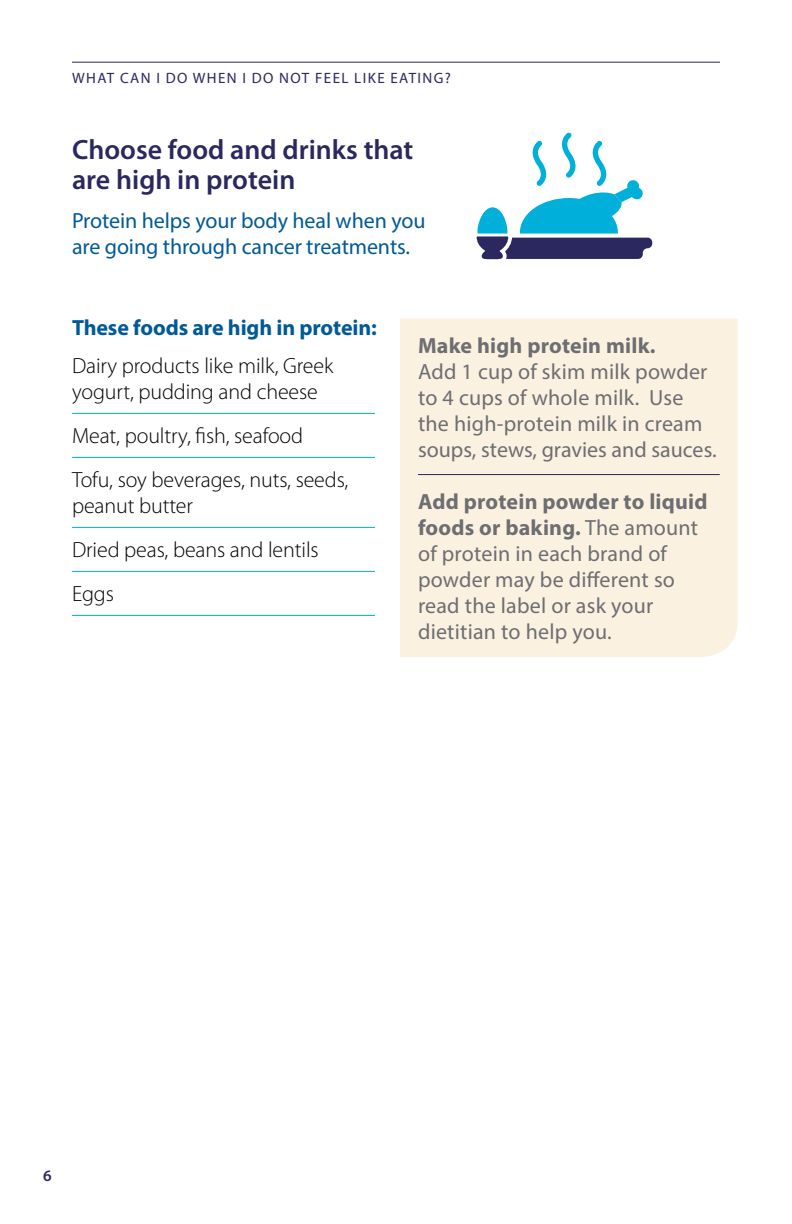
<style>
.page{position:relative;width:792px;height:1224px;background:#fff}
.page>*{position:absolute;margin:0;border:0;box-sizing:border-box;transform-origin:0 0}
.t1{font:600 28px/30px "Myriad Pro";color:#2a285f}
.t2{font:22px/26px "Myriad Pro";letter-spacing:.01em;color:#6d6e71}
.t3{font:300 22px/44px "Myriad Pro";letter-spacing:-.005em;color:#000}
.t4{font:22px/26px "Myriad Pro";letter-spacing:-.005em;color:#005a96}
.t5{font:700 22px "Myriad Pro";letter-spacing:-.005em;color:#005a96}
.t6{font:600 16px "Myriad Pro";color:#2a285f}
.t7{font:15px "Myriad Pro";letter-spacing:.095em;color:#2a285f}
.s1{font-weight:700}
</style>
<div class="page">
<hr style="left:72px;top:62px;width:648px;height:1px;background:#2a285f">
<hr style="left:72px;top:413px;width:303px;height:1px;background:#00b0da">
<hr style="left:72px;top:457px;width:303px;height:1px;background:#00b0da">
<hr style="left:72px;top:527px;width:303px;height:1px;background:#00b0da">
<hr style="left:72px;top:571px;width:303px;height:1px;background:#00b0da">
<hr style="left:72px;top:615px;width:303px;height:1px;background:#00b0da">
<div style="left:400px;top:318px;width:338px;height:339px;background:#fbf1e1"></div>
<hr style="left:418px;top:474px;width:302px;height:1px;background:#2a285f">
<svg style="left:476px;top:132px;width:176px;height:128px"></svg>
<p class="t7" style="left:72px;top:69px;width:380px">WHAT CAN I DO WHEN I DO NOT FEEL LIKE EATING?</p>
<h2 class="t1" style="left:72px;top:135px;width:343px">Choose food and drinks that are high in protein</h2>
<p class="t4" style="left:72px;top:207px;width:355px">Protein helps your body heal when you are going through cancer treatments.</p>
<h3 class="t5" style="left:72px;top:313px;width:307px">These foods are high in protein:</h3>
<p class="t3" style="left:72px;top:353px;width:263px;line-height:26px">Dairy products like milk, Greek yogurt, pudding and cheese</p>
<p class="t3" style="left:72px;top:414px;width:278px">Meat, poultry, fish, seafood<br>Tofu, soy beverages, nuts, seeds,</p>
<p class="t3" style="left:72px;top:484px;width:248px">peanut butter<br>Dried peas, beans and lentils<br>Eggs</p>
<p class="t2" style="left:418px;top:332px;width:300px"><span class="s1">Make high protein milk.<br></span>Add 1 cup of skim milk powder to 4 cups of whole milk. Use the high-protein milk in cream soups, stews, gravies and sauces.</p>
<p class="t2" style="left:418px;top:488px;width:291px"><span class="s1">Add protein powder to liquid foods or baking.</span> The amount of protein in each brand of powder may be different so read the label or ask your dietitian to help you.</p>
<p class="t6" style="left:43px;top:1167px;width:10px">6</p>
</div>
